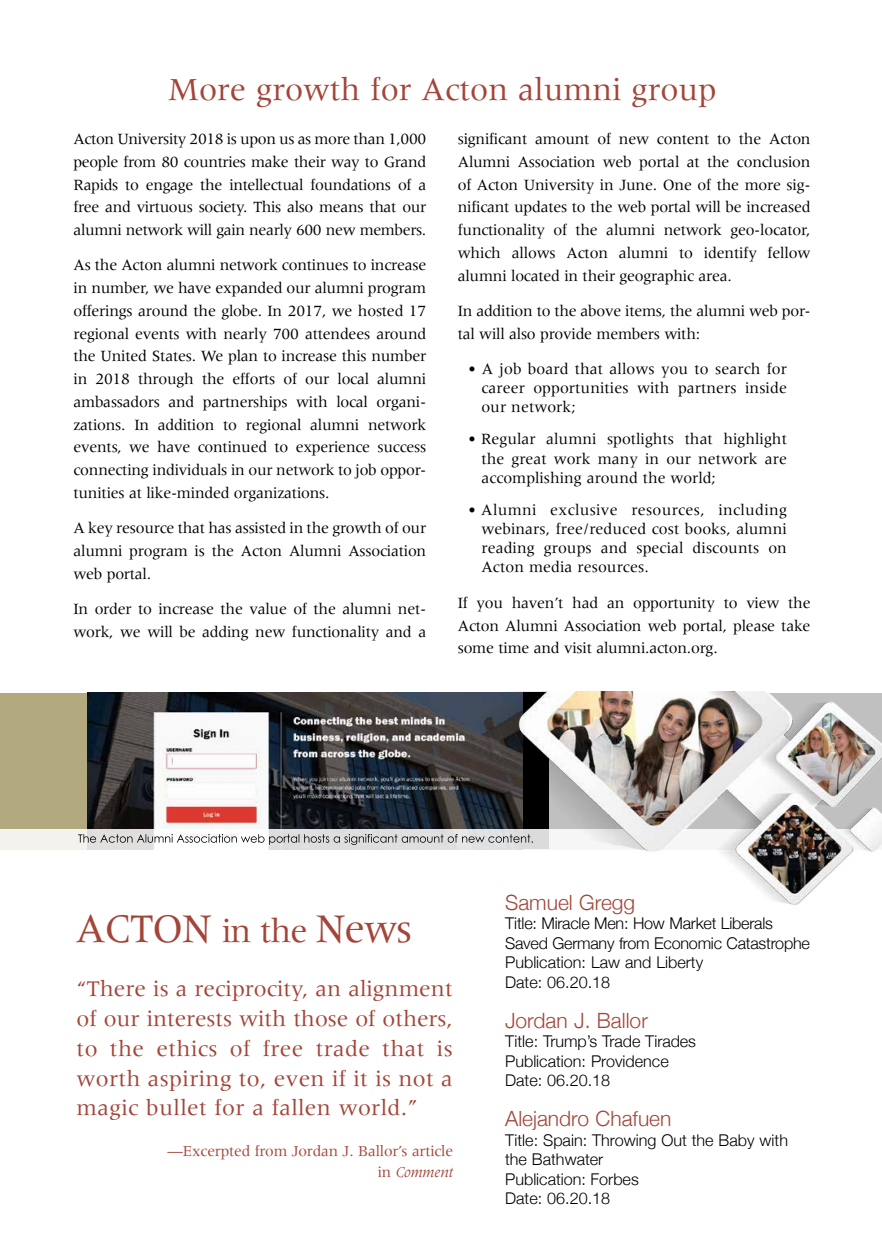
<style>
.page{position:relative;width:882px;height:1260px;background:#fff}
.page>*{position:absolute;margin:0;border:0;box-sizing:border-box;transform-origin:0 0}
.t1{font:42px "Meridien";letter-spacing:-.03em;color:#a34539}
.t2{font:33.25px "Meridien";color:#a34539}
.t3{font:23.1px/29.8px "Meridien";letter-spacing:.015em;color:#a34539;text-align:justify}
.t4{font:300 21px "Helvetica Neue";color:#a34539}
.t5{font:16.1px/22.8px "Meridien";letter-spacing:-.015em;color:#000;text-align:justify}
.t6{font:300 16.1px/19.4px "Helvetica Neue";color:#000}
.t7{font:15.75px/21px "Meridien";letter-spacing:-.01em;color:#a34539;text-align:right}
.s1{font-size:35px}
.s2{font-style:italic}
</style>
<div class="page">
<div style="left:0;top:692px;width:314px;height:157px;background:#b2a97e"></div>
<img style="left:87px;top:692px;width:360px;height:137px">
<svg style="left:0;top:829px;width:447px;height:21px;background:#ecebe9"></svg>
<svg style="left:78px;top:834px;width:369px;height:11px;background:#c2c2c2"></svg>
<img style="left:447px;top:692px;width:435px;height:213px">
<h2 class="t2" style="left:168px;top:71px;width:550px">More growth for Acton alumni group</h2>
<p class="t5" style="left:74px;top:127px;width:354px">Acton University 2018 is upon us as more than 1,000 people from 80 countries make their way to Grand Rapids to engage the intellectual foundations of a free and virtuous society. This also means that our alumni network will gain nearly 600 new members.</p>
<p class="t5" style="left:74px;top:254px;width:354px">As the Acton alumni network continues to increase in number, we have expanded our alumni program offerings around the globe. In 2017, we hosted 17 regional events with nearly 700 attendees around the United States. We plan to increase this number in 2018 through the efforts of our local alumni ambassadors and partnerships with local organi&shy;zations. In addition to regional alumni network events, we have continued to experience success connecting individuals in our network to job oppor&shy;tunities at like-minded organizations.</p>
<p class="t5" style="left:74px;top:517px;width:354px">A key resource that has assisted in the growth of our alumni program is the Acton Alumni Association web portal.</p>
<p class="t5" style="left:74px;top:597px;width:354px">In order to increase the value of the alumni net&shy;work, we will be adding new functionality and a</p>
<p class="t5" style="left:458px;top:127px;width:354px">significant amount of new content to the Acton Alumni Association web portal at the conclusion of Acton University in June. One of the more sig&shy;nificant updates to the web portal will be increased functionality of the alumni network geo-locator, which allows Acton alumni to identify fellow alumni located in their geographic area.</p>
<p class="t5" style="left:458px;top:299px;width:354px">In addition to the above items, the alumni web por&shy;tal will also provide members with:</p>
<p class="t5" style="left:481px;top:359px;width:307px;line-height:19.2px;text-indent:-13px">• A job board that allows you to search for career opportunities with partners inside our network;</p>
<p class="t5" style="left:481px;top:429px;width:307px;line-height:19.2px;text-indent:-13px">• Regular alumni spotlights that highlight the great work many in our network are accomplishing around the world;</p>
<p class="t5" style="left:481px;top:500px;width:307px;line-height:19.2px;text-indent:-13px">• Alumni exclusive resources, including webinars, free/reduced cost books, alumni reading groups and special discounts on Acton media resources.</p>
<p class="t5" style="left:458px;top:591px;width:354px">If you haven’t had an opportunity to view the Acton Alumni Association web portal, please take some time and visit alumni.acton.org.</p>
<h1 class="t1" style="left:76px;top:905px;width:338px">ACTON <span class="s1">in the</span> News</h1>
<h3 class="t3" style="left:77px;top:974px;width:378px">“There is a reciprocity, an alignment of our interests with those of others, to the ethics of free trade that is worth aspiring to, even if it is not a magic bullet for a fallen world.”</h3>
<p class="t7" style="left:168px;top:1140px;width:287px">—Excerpted from Jordan J. Ballor’s article in <span class="s2">Comment</span></p>
<h3 class="t4" style="left:505px;top:890px;width:132px">Samuel Gregg</h3>
<p class="t6" style="left:505px;top:914px;width:306px">Title: Miracle Men: How Market Liberals<br>Saved Germany from Economic Catastrophe<br>Publication: Law and Liberty<br>Date: 06.20.18</p>
<h3 class="t4" style="left:505px;top:1008px;width:144px">Jordan J. Ballor</h3>
<p class="t6" style="left:505px;top:1032px;width:192px">Title: Trump’s Trade Tirades<br>Publication: Providence<br>Date: 06.20.18</p>
<h3 class="t4" style="left:505px;top:1106px;width:168px">Alejandro Chafuen</h3>
<p class="t6" style="left:505px;top:1130px;width:284px">Title: Spain: Throwing Out the Baby with the Bathwater<br>Publication: Forbes<br>Date: 06.20.18</p>
</div>
